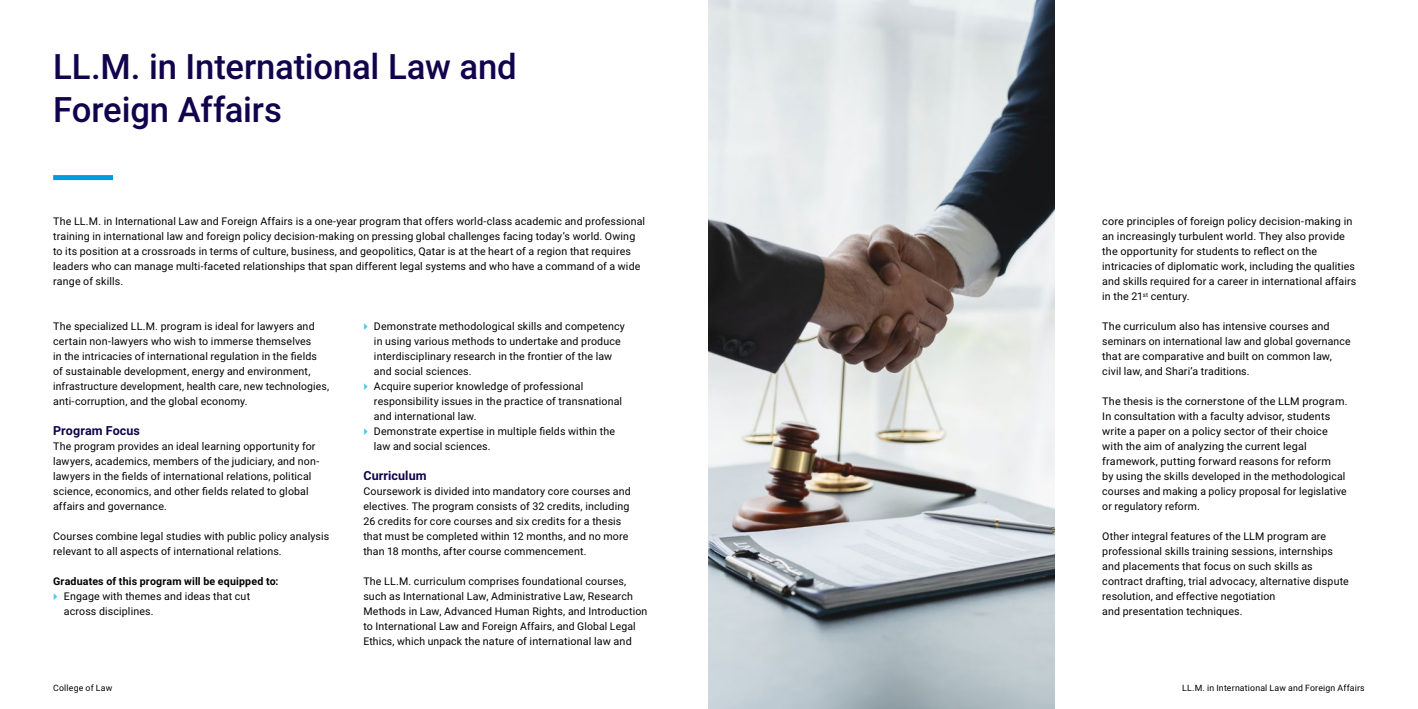
<style>
.page{position:relative;width:1418px;height:709px;background:#fff}
.page>*{position:absolute;margin:0;border:0;box-sizing:border-box;transform-origin:0 0}
.t1{font:500 35px/42.5px "HBKU";letter-spacing:-.005em;color:#11034c}
.t2{font:700 12.5px "HBKU";letter-spacing:.01em;color:#11034c}
.t3{font:10.62px/15px "HBKU";letter-spacing:.015em;color:#000}
.t4{font:700 10.62px "HBKU";letter-spacing:.015em;color:#000}
.t5{font:8.75px "HBKU";letter-spacing:.02em;color:#000}
</style>
<div class="page">
<img style="left:709px;top:0;width:345px;height:709px">
<div style="left:53px;top:175px;width:60px;height:5px;background:#009bdf"></div>
<h1 class="t1" style="left:53px;top:47px;width:465px">LL.M. in International Law and<br>Foreign Affairs</h1>
<p class="t3" style="left:53px;top:214px;width:593px">The LL.M. in International Law and Foreign Affairs is a one-year program that offers world-class academic and professional training in international law and foreign policy decision-making on pressing global challenges facing today’s world. Owing to its position at a crossroads in terms of culture, business, and geopolitics, Qatar is at the heart of a region that requires leaders who can manage multi-faceted relationships that span different legal systems and who have a command of a wide range of skills.</p>
<p class="t3" style="left:53px;top:319px;width:277px">The specialized LL.M. program is ideal for lawyers and certain non-lawyers who wish to immerse themselves<br>in the intricacies of international regulation in the fields of sustainable development, energy and environment, infrastructure development, health care, new technologies, anti-corruption, and the global economy.</p>
<p class="t2" style="left:53px;top:422px;width:88px">Program Focus</p>
<p class="t3" style="left:53px;top:439px;width:268px">The program provides an ideal learning opportunity for lawyers, academics, members of the judiciary, and non&shy;lawyers in the fields of international relations, political science, economics, and other fields related to global affairs and governance.</p>
<p class="t3" style="left:53px;top:529px;width:277px">Courses combine legal studies with public policy analysis relevant to all aspects of international relations.</p>
<p class="t4" style="left:53px;top:574px;width:227px">Graduates of this program will be equipped to:</p>
<p class="t3" style="left:64px;top:589px;width:188px">Engage with themes and ideas that cut across disciplines.</p>
<p class="t3" style="left:374px;top:319px;width:252px">Demonstrate methodological skills and competency in using various methods to undertake and produce interdisciplinary research in the frontier of the law and social sciences.<br>Acquire superior knowledge of professional responsibility issues in the practice of transnational and international law.<br>Demonstrate expertise in multiple fields within the law and social sciences.</p>
<p class="t2" style="left:363px;top:467px;width:65px">Curriculum</p>
<p class="t3" style="left:363px;top:484px;width:269px">Coursework is divided into mandatory core courses and electives. The program consists of 32 credits, including 26 credits for core courses and six credits for a thesis that must be completed within 12 months, and no more than 18 months, after course commencement.</p>
<p class="t3" style="left:363px;top:574px;width:285px">The LL.M. curriculum comprises foundational courses, such as International Law, Administrative Law, Research Methods in Law, Advanced Human Rights, and Introduction to International Law and Foreign Affairs, and Global Legal Ethics, which unpack the nature of international law and</p>
<p class="t3" style="left:1102px;top:214px;width:256px">core principles of foreign policy decision-making in an increasingly turbulent world. They also provide the opportunity for students to reflect on the intricacies of diplomatic work, including the qualities and skills required for a career in international affairs in the 21<sup>st</sup> century.</p>
<p class="t3" style="left:1102px;top:319px;width:250px">The curriculum also has intensive courses and seminars on international law and global governance that are comparative and built on common law, civil law, and Shari’a traditions.</p>
<p class="t3" style="left:1102px;top:394px;width:247px">The thesis is the cornerstone of the LLM program.<br>In consultation with a faculty advisor, students write a paper on a policy sector of their choice with the aim of analyzing the current legal framework, putting forward reasons for reform<br>by using the skills developed in the methodological courses and making a policy proposal for legislative or regulatory reform.</p>
<p class="t3" style="left:1102px;top:529px;width:248px">Other integral features of the LLM program are professional skills training sessions, internships and placements that focus on such skills as contract drafting, trial advocacy, alternative dispute resolution, and effective negotiation<br>and presentation techniques.</p>
<p class="t5" style="left:53px;top:681px;width:61px">College of Law</p>
<p class="t5" style="left:1182px;top:681px;width:184px">LL.M. in International Law and Foreign Affairs</p>
</div>
